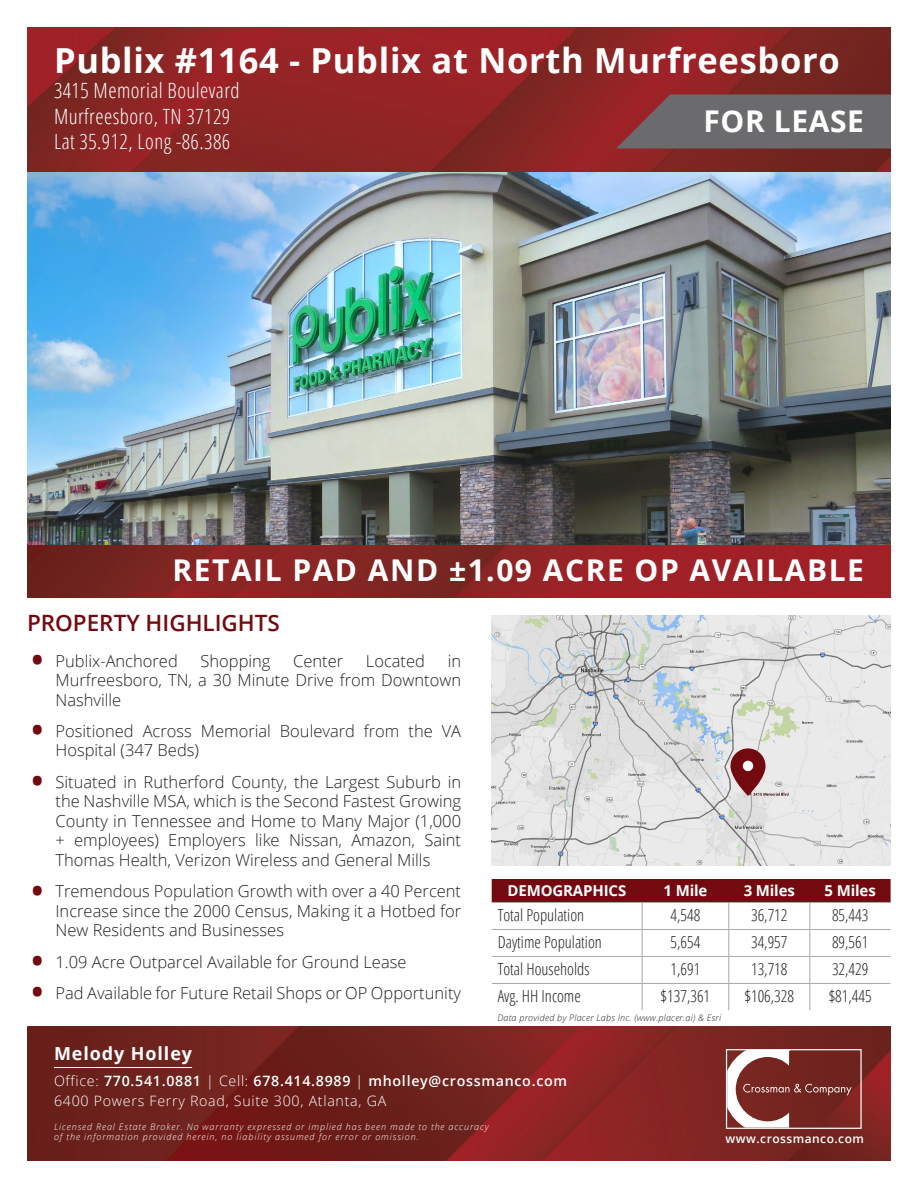
<style>
.page{position:relative;width:918px;height:1188px;background:#fff}
.page>*{position:absolute;margin:0;border:0;box-sizing:border-box;transform-origin:0 0}
.t1{font:700 34.5px "Open Sans";letter-spacing:.02em;color:#fff}
.Property_Info_Blurb{font:700 30px "Open Sans";letter-spacing:.05em;color:#fff}
.Property_Info_Blurb-2{font:700 30px "Open Sans";letter-spacing:.02em;color:#fff}
.Highlights_Header{font:600 22.5px "Open Sans";color:#730a10}
.t2{font:300 condensed 21px/25.5px "Open Sans";letter-spacing:.02em;color:#fff}
.t3{font:700 18px "Open Sans";letter-spacing:.05em;color:#fff}
.t4{font:300 16.5px/19.5px "Open Sans";color:#231f20;text-align:justify}
.Demo_Numbers{font:300 condensed 16.5px "Open Sans";color:#231f20}
.Demo_Items{font:300 condensed 16.5px "Open Sans";color:#231f20}
.Demo_Chart_Header{font:700 15px "Open Sans";letter-spacing:-.01em;color:#fff}
.t5{font:300 14.25px/19.5px "Open Sans";letter-spacing:.05em;color:#fff}
.t6{font:600 12px "Open Sans";letter-spacing:.04em;color:#fff}
.t7{font:italic 300 9px/10.5px "Open Sans";letter-spacing:.1em;color:#fff}
.t8{font:italic 300 9px "Open Sans";letter-spacing:.025em;color:#231f20}
.s1{font-weight:700;font-size:31.5px;color:#730a10}
.s2{font-weight:600}
</style>
<div class="page">
<img style="left:27px;top:27px;width:864px;height:1134px">
<hr style="left:54px;top:1067px;width:138px;height:1px;background:#fff">
<svg style="left:726px;top:1049px;width:136px;height:80px"></svg>
<div style="left:0;top:598px;width:918px;height:428px;background:#fff"></div>
<svg style="left:616px;top:94px;width:275px;height:54px;background:#706366"></svg>
<svg style="left:492px;top:879px;width:399px;height:131px"></svg>
<hr style="left:642px;top:929px;width:87px;height:1px;background:#a8a9ad">
<img style="left:27px;top:173px;width:864px;height:371px">
<img style="left:491px;top:616px;width:400px;height:249px">
<svg style="left:730px;top:748px;width:36px;height:48px;background:#995659"></svg>
<div style="left:743px;top:761px;width:10px;height:10px;background:#fff;border-radius:50%"></div>
<h1 class="t1" style="left:54px;top:36px;width:787px">Publix #1164 - Publix at North Murfreesboro</h1>
<p class="t2" style="left:54px;top:77px;width:187px">3415 Memorial Boulevard<br>Murfreesboro, TN 37129<br>Lat 35.912, Long -86.386</p>
<h2 class="Property_Info_Blurb-2" style="left:703px;top:100px;width:162px">FOR LEASE</h2>
<p class="Property_Info_Blurb" style="left:173px;top:549px;width:693px">RETAIL PAD AND ±1.09 ACRE OP AVAILABLE</p>
<p class="Highlights_Header" style="left:27px;top:607px;width:254px">PROPERTY HIGHLIGHTS</p>
<p class="t4" style="left:32px;top:650px;width:148px"><span class="s1">•</span> Publix-Anchored</p>
<p class="t4" style="left:201px;top:650px;width:72px">Shopping</p>
<p class="t4" style="left:293px;top:650px;width:52px">Center</p>
<p class="t4" style="left:366px;top:650px;width:61px">Located</p>
<p class="t4" style="left:56px;top:650px;width:407px;text-indent:392px">in Murfreesboro, TN, a 30 Minute Drive from Downtown Nashville</p>
<p class="t4" style="left:56px;top:721px;width:407px;text-indent:-24px"><span class="s1">•</span> Positioned Across Memorial Boulevard from the VA<br>Hospital (347 Beds)</p>
<p class="t4" style="left:56px;top:772px;width:407px;text-indent:-24px"><span class="s1">•</span> Situated in Rutherford County, the Largest Suburb in the Nashville MSA, which is the Second Fastest Growing County in Tennessee and Home to Many Major (1,000 + employees) Employers like Nissan, Amazon, Saint Thomas Health, Verizon Wireless and General Mills</p>
<p class="t4" style="left:56px;top:881px;width:407px;text-indent:-24px"><span class="s1">•</span> Tremendous Population Growth with over a 40 Percent Increase since the 2000 Census, Making it a Hotbed for New Residents and Businesses</p>
<p class="t4" style="left:32px;top:951px;width:377px"><span class="s1">•</span> 1.09 Acre Outparcel Available for Ground Lease</p>
<p class="t4" style="left:32px;top:983px;width:431px"><span class="s1">•</span> Pad Available for Future Retail Shops or OP Opportunity</p>
<p class="Demo_Chart_Header" style="left:508px;top:880px;width:120px">DEMOGRAPHICS</p>
<p class="Demo_Chart_Header" style="left:664px;top:880px;width:45px">1 Mile</p>
<p class="Demo_Chart_Header" style="left:744px;top:880px;width:53px">3 Miles</p>
<p class="Demo_Chart_Header" style="left:825px;top:880px;width:53px">5 Miles</p>
<p class="Demo_Items" style="left:498px;top:904px;width:88px">Total Population</p>
<p class="Demo_Numbers" style="left:671px;top:904px;width:31px">4,548</p>
<p class="Demo_Numbers" style="left:751px;top:904px;width:38px">36,712</p>
<p class="Demo_Numbers" style="left:832px;top:904px;width:38px">85,443</p>
<p class="Demo_Items" style="left:498px;top:931px;width:106px">Daytime Population</p>
<p class="Demo_Numbers" style="left:671px;top:931px;width:31px">5,654</p>
<p class="Demo_Numbers" style="left:751px;top:931px;width:38px">34,957</p>
<p class="Demo_Numbers" style="left:832px;top:931px;width:38px">89,561</p>
<p class="Demo_Items" style="left:498px;top:958px;width:93px">Total Households</p>
<p class="Demo_Numbers" style="left:671px;top:958px;width:31px">1,691</p>
<p class="Demo_Numbers" style="left:751px;top:958px;width:38px">13,718</p>
<p class="Demo_Numbers" style="left:832px;top:958px;width:38px">32,429</p>
<p class="Demo_Items" style="left:498px;top:985px;width:85px">Avg. HH Income</p>
<p class="Demo_Numbers" style="left:661px;top:985px;width:51px">$137,361</p>
<p class="Demo_Numbers" style="left:744px;top:985px;width:51px">$106,328</p>
<p class="Demo_Numbers" style="left:829px;top:985px;width:44px">$81,445</p>
<p class="t8" style="left:497px;top:1011px;width:225px">Data provided by Placer Labs Inc. (www.placer.ai) &amp; Esri</p>
<p class="t3" style="left:54px;top:1041px;width:140px">Melody Holley</p>
<p class="t5" style="left:54px;top:1071px;width:515px">Office: <span class="s2">770.541.0881</span> | Cell: <span class="s2">678.414.8989</span> | <span class="s2">mholley@crossmanco.com<br></span>6400 Powers Ferry Road, Suite 300, Atlanta, GA</p>
<p class="t7" style="left:54px;top:1121px;width:436px">Licensed Real Estate Broker. No warranty expressed or implied has been made to the accuracy of the information provided herein, no liability assumed for error or omission.</p>
<p class="t6" style="left:726px;top:1130px;width:140px">www.crossmanco.com</p>
</div>
